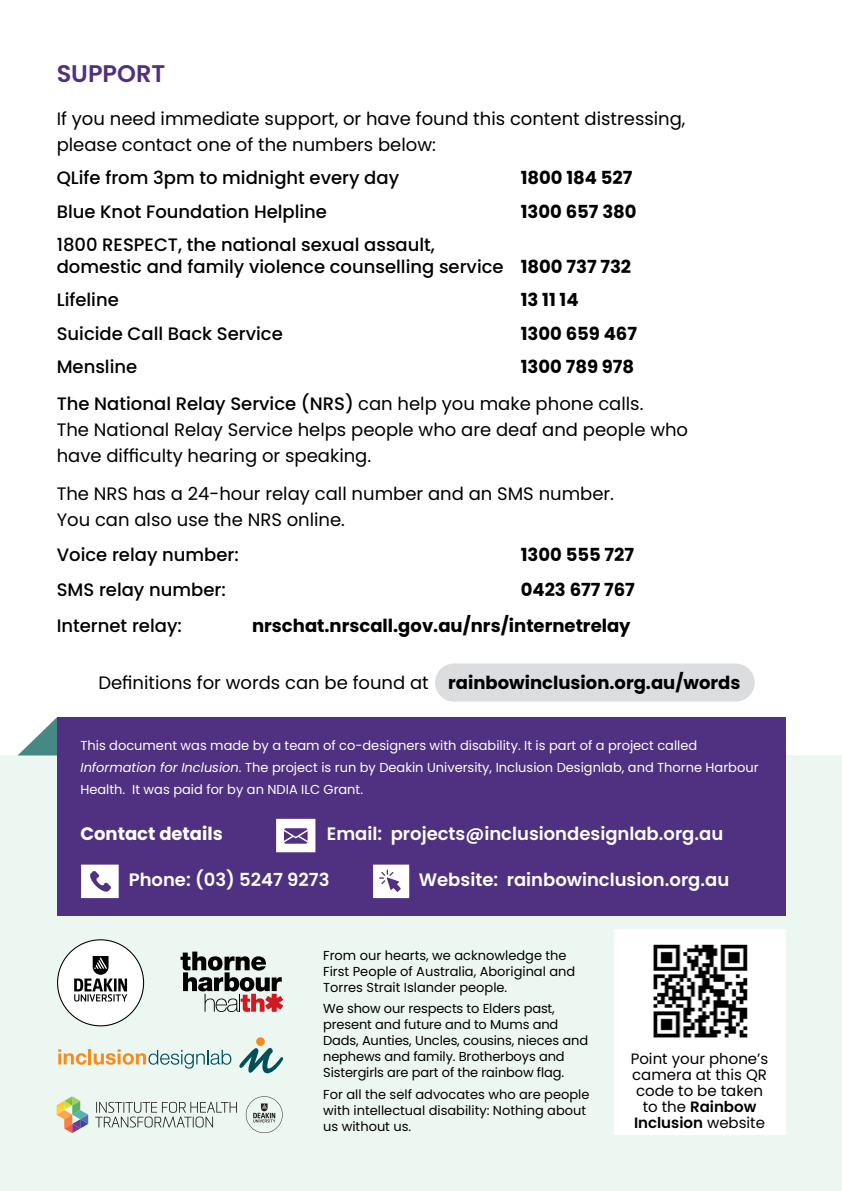
<style>
.page{position:relative;width:842px;height:1191px;background:#fff}
.page>*{position:absolute;margin:0;border:0;box-sizing:border-box;transform-origin:0 0}
.t1{font:600 24px "Poppins";color:#503080}
.t2{font:18px/26px "Poppins";color:#000}
.t3{font:500 18px/22px "Poppins";color:#000}
.t4{font:700 18px "Poppins";color:#000}
.t5{font:600 18px "Poppins";color:#fff}
.t6{font:700 18px "Poppins";color:#fff}
.t7{font:15px/16px "Poppins";color:#000;text-align:center}
.t8{font:13px/16px "Poppins";color:#000}
.t9{font:13px/22px "Poppins";color:#fff}
.s1{font-weight:700}
.s2{font-weight:400}
.s3{font-style:italic}
.s4{font-weight:600}
</style>
<div class="page">
<div style="left:435px;top:663px;width:320px;height:38px;background:#dcddde;border-radius:19px"></div>
<div style="left:0;top:755px;width:842px;height:436px;background:#edf7f1"></div>
<svg style="left:57px;top:939px;width:87px;height:87px"></svg>
<svg style="left:18px;top:717px;width:39px;height:38px"></svg>
<div style="left:57px;top:717px;width:728px;height:199px;background:#503080"></div>
<svg style="left:276px;top:819px;width:39px;height:33px"></svg>
<svg style="left:81px;top:864px;width:38px;height:34px"></svg>
<svg style="left:373px;top:864px;width:36px;height:34px"></svg>
<div style="left:614px;top:929px;width:171px;height:206px;background:#fff"></div>
<img style="left:653px;top:944px;width:95px;height:94px">
<svg style="left:246px;top:1096px;width:37px;height:37px"></svg>
<svg style="left:57px;top:1096px;width:31px;height:37px"></svg>
<svg style="left:95px;top:1101px;width:142px;height:26px"></svg>
<svg style="left:58px;top:1049px;width:29px;height:15px"></svg>
<hr style="left:88px;top:1049px;width:3px;height:15px;background:#f68b1f">
<svg style="left:94px;top:1049px;width:137px;height:19px"></svg>
<div style="left:256px;top:1037px;width:9px;height:9px;background:#f68b1f;border-radius:50%"></div>
<svg style="left:239px;top:1048px;width:44px;height:25px"></svg>
<svg style="left:180px;top:951px;width:103px;height:61px"></svg>
<h1 class="t1" style="left:57px;top:60px;width:110px">SUPPORT</h1>
<h2 class="t2" style="left:57px;top:106px;width:630px">If you need immediate support, or have found this content distressing, please contact one of the numbers below:</h2>
<h2 class="t3" style="left:57px;top:167px;width:344px">QLife from 3pm to midnight every day</h2>
<h2 class="t4" style="left:521px;top:167px;width:113px">1800 184 527</h2>
<h2 class="t3" style="left:57px;top:200px;width:272px">Blue Knot Foundation Helpline</h2>
<h2 class="t4" style="left:521px;top:201px;width:117px">1300 657 380</h2>
<h2 class="t3" style="left:57px;top:234px;width:576px">1800 RESPECT, the national sexual assault,<br>domestic and family violence counselling service <span class="s1">1800 737 732</span></h2>
<h2 class="t3" style="left:57px;top:289px;width:64px">Lifeline</h2>
<h2 class="t4" style="left:521px;top:289px;width:59px">13 11 14</h2>
<h2 class="t3" style="left:57px;top:322px;width:228px">Suicide Call Back Service</h2>
<h2 class="t4" style="left:521px;top:323px;width:118px">1300 659 467</h2>
<h2 class="t3" style="left:57px;top:356px;width:82px">Mensline</h2>
<h2 class="t3" style="left:57px;top:348px;width:588px;line-height:37.4px;text-indent:464px"><span class="s1">1300 789 978<br></span>The National Relay Service (NRS) <span class="s2">can help you make phone calls.</span></h2>
<h2 class="t2" style="left:57px;top:417px;width:633px">The National Relay Service helps people who are deaf and people who have difficulty hearing or speaking.</h2>
<h2 class="t2" style="left:57px;top:480px;width:559px">The NRS has a 24-hour relay call number and an SMS number.<br>You can also use the NRS online.</h2>
<h2 class="t3" style="left:57px;top:544px;width:184px">Voice relay number:</h2>
<h2 class="t4" style="left:521px;top:544px;width:115px">1300 555 727</h2>
<h2 class="t3" style="left:57px;top:579px;width:171px">SMS relay number:</h2>
<h2 class="t4" style="left:521px;top:579px;width:116px">0423 677 767</h2>
<h2 class="t3" style="left:57px;top:614px;width:127px">Internet relay:</h2>
<h2 class="t4" style="left:252px;top:615px;width:380px">nrschat.nrscall.gov.au/nrs/internetrelay</h2>
<h2 class="t2" style="left:98px;top:669px;width:644px">Definitions for words can be found at <span class="s1">rainbowinclusion.org.au/words</span></h2>
<p class="t9" style="left:80px;top:734px;width:680px">This document was made by a team of co-designers with disability. It is part of a project called<br><span class="s3">Information for Inclusion</span>. The project is run by Deakin University, Inclusion Designlab, and Thorne Harbour<br>Health. It was paid for by an NDIA ILC Grant.</p>
<h2 class="t6" style="left:80px;top:823px;width:144px">Contact details</h2>
<h2 class="t5" style="left:327px;top:823px;width:398px">Email: projects@inclusiondesignlab.org.au</h2>
<h2 class="t5" style="left:129px;top:869px;width:202px">Phone: (03) 5247 9273</h2>
<h2 class="t5" style="left:419px;top:869px;width:312px">Website: rainbowinclusion.org.au</h2>
<p class="t8" style="left:323px;top:947px;width:254px">From our hearts, we acknowledge the<br>First People of Australia, Aboriginal and<br>Torres Strait Islander people.</p>
<p class="t8" style="left:323px;top:1000px;width:266px">We show our respects to Elders past, present and future and to Mums and Dads, Aunties, Uncles, cousins, nieces and nephews and family. Brotherboys and Sistergirls are part of the rainbow flag.</p>
<p class="t8" style="left:323px;top:1086px;width:268px">For all the self advocates who are people with intellectual disability: Nothing about us without us.</p>
<p class="t7" style="left:631px;top:1051px;width:139px">Point your phone’s camera at this QR code to be taken to the <span class="s4">Rainbow<br>Inclusion</span> website</p>
</div>
